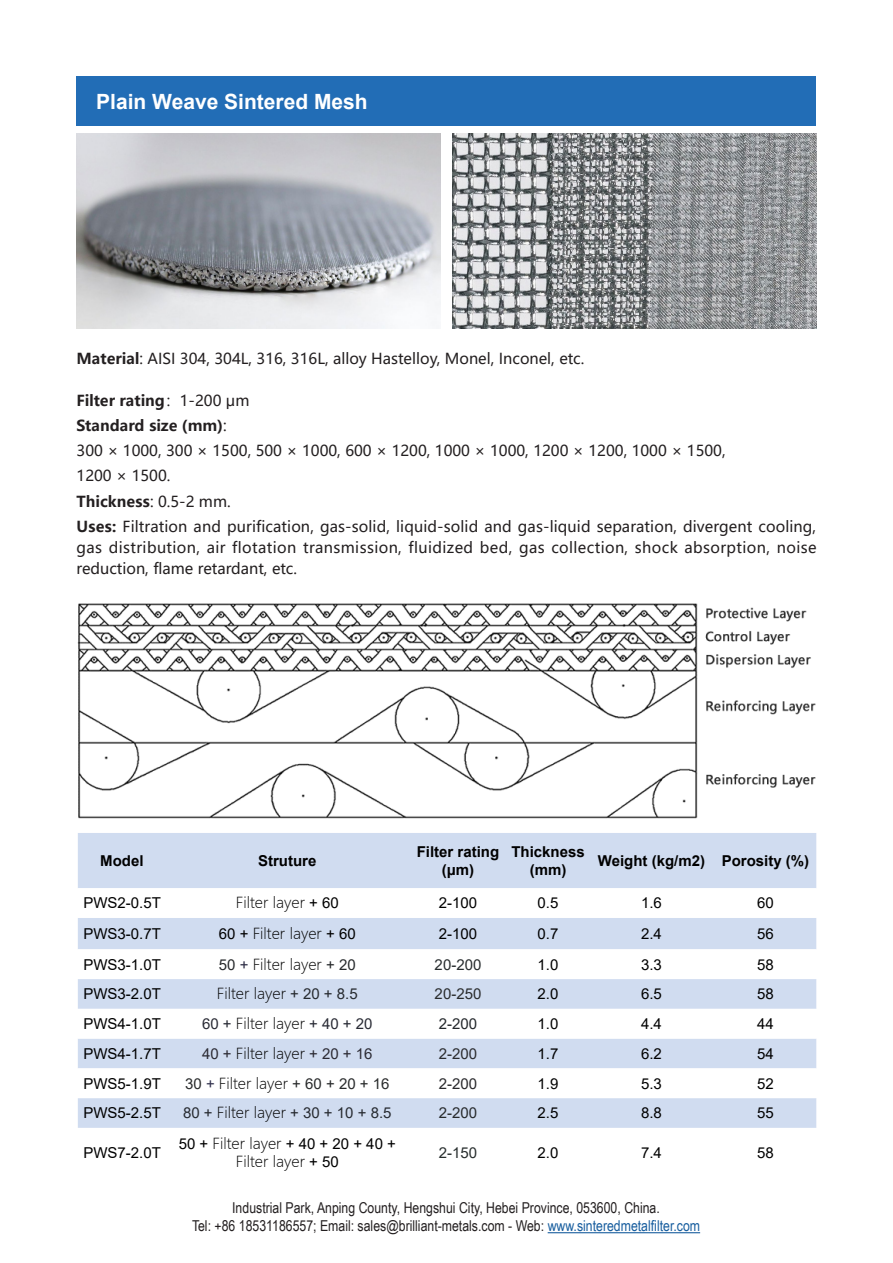
<style>
.page{position:relative;width:893px;height:1263px;background:#fff}
.page>*{position:absolute;margin:0;border:0;box-sizing:border-box;transform-origin:0 0}
.t1{font:700 21px "Arial";color:#fff}
.t2{font:15px/21px "Microsoft Ya Hei";color:#231f20;text-align:justify}
.t3{font:15px "Arial";color:#000}
.t4{font:15px/18px "Arial Narrow";color:#231f20;text-align:center}
.t5{font:300 15px/18px "Microsoft Ya Hei";color:#000;text-align:center}
.t6{font:700 15px/18px "Arial";color:#000;text-align:center}
.t7{font:700 15px "Microsoft Ya Hei";color:#231f20}
.t8{font:15px "Arial";color:#272b31}
.t9{font:15px "Arial";color:#292b2c}
.t10{font:15px "Arial";color:#272c2e}
.t11{font:15px "Arial";color:#2a2c2d}
.t12{font:15px "Arial";color:#24282c}
.t13{font:15px "Arial";color:#2b2c2f}
.t14{font:15px "Arial";color:#2a2a2d}
.t15{font:15px "Arial";color:#272a2c}
.t16{font:15px "Arial";color:#282e2e}
.s1{font-weight:700}
.s2{font-weight:400}
.s3{font-family:"Arial";font-weight:400}
.s4{font-family:"Arial";font-weight:400;color:#272a2c}
.s5{font-family:"Arial";font-weight:400;color:#2f2f47}
.s6{font-family:"Arial";font-weight:400;color:#272b30}
.s7{font-family:"Arial";font-weight:400;color:#292b35}
.s8{font-family:"Arial";font-weight:400;color:#2c2b34}
.s9{color:#343450}
.s10{font-family:"Microsoft Ya Hei";font-weight:300;color:#000}
.s11{color:#175d9e}
</style>
<div class="page">
<hr style="left:548px;top:1232px;width:152px;height:1px;background:#175d9e">
<div style="left:77px;top:77px;width:739px;height:49px;background:#226db6"></div>
<img style="left:77px;top:133px;width:363px;height:196px">
<img style="left:77px;top:603px;width:738px;height:216px">
<img style="left:453px;top:133px;width:363px;height:196px">
<div style="left:78px;top:833px;width:738px;height:55px;background:#d0dcf0"></div>
<svg style="left:78px;top:918px;width:738px;height:210px;fill:#d0dcf0"></svg>
<p class="t1" style="left:96px;top:87px;width:273px">Plain Weave Sintered Mesh</p>
<p class="t2" style="left:77px;top:347px;width:509px"><span class="s1">Material</span>: AISI 304, 304L, 316, 316L, alloy Hastelloy, Monel, Inconel, etc.</p>
<p class="t7" style="left:77px;top:390px;width:174px">Filter rating<span class="s2">：1-200 μm</span></p>
<p class="t7" style="left:77px;top:415px;width:152px">Standard size (mm)<span class="s2">:</span></p>
<p class="t2" style="left:77px;top:440px;width:651px">300 × 1000, 300 × 1500, 500 × 1000, 600 × 1200, 1000 × 1000, 1200 × 1200, 1000 × 1500,</p>
<p class="t2" style="left:77px;top:465px;width:95px">1200 × 1500.</p>
<p class="t7" style="left:77px;top:491px;width:156px">Thickness<span class="s2">: 0.5-2 mm.</span></p>
<p class="t2" style="left:77px;top:516px;width:742px"><span class="s1">Uses:</span> Filtration and purification, gas-solid, liquid-solid and gas-liquid separation, divergent cooling, gas distribution, air flotation transmission, fluidized bed, gas collection, shock absorption, noise reduction, flame retardant, etc.</p>
<p class="t6" style="left:100px;top:852px;width:45px">Model</p>
<p class="t6" style="left:258px;top:852px;width:60px">Struture</p>
<p class="t6" style="left:417px;top:843px;width:84px">Filter rating (μm)</p>
<p class="t6" style="left:511px;top:843px;width:75px">Thickness (mm)</p>
<p class="t6" style="left:598px;top:852px;width:109px">Weight (kg/m2)</p>
<p class="t6" style="left:722px;top:852px;width:89px">Porosity (%)</p>
<p class="t3" style="left:83px;top:893px;width:79px">PWS2-0.5T</p>
<p class="t5" style="left:236px;top:894px;width:104px">Filter layer <span class="s3">+ 60</span></p>
<p class="t3" style="left:439px;top:893px;width:40px">2-100</p>
<p class="t3" style="left:538px;top:893px;width:22px">0.5</p>
<p class="t3" style="left:641px;top:893px;width:22px">1.6</p>
<p class="t3" style="left:757px;top:893px;width:18px">60</p>
<p class="t3" style="left:83px;top:923px;width:79px">PWS3-0.7T</p>
<p class="t5" style="left:219px;top:924px;width:138px"><span class="s3">60 +</span> Filter layer <span class="s3">+ 60</span></p>
<p class="t3" style="left:439px;top:923px;width:40px">2-100</p>
<p class="t3" style="left:538px;top:923px;width:22px">0.7</p>
<p class="t3" style="left:641px;top:923px;width:22px">2.4</p>
<p class="t3" style="left:757px;top:923px;width:18px">56</p>
<p class="t3" style="left:83px;top:954px;width:79px">PWS3-1.0T</p>
<p class="t5" style="left:219px;top:955px;width:138px"><span class="s4">50</span> <span class="s5">+</span> Filter layer <span class="s4">+ 20</span></p>
<p class="t10" style="left:435px;top:954px;width:48px">20-200</p>
<p class="t3" style="left:538px;top:954px;width:22px">1.0</p>
<p class="t3" style="left:641px;top:954px;width:22px">3.3</p>
<p class="t3" style="left:757px;top:954px;width:18px">58</p>
<p class="t3" style="left:83px;top:984px;width:79px">PWS3-2.0T</p>
<p class="t5" style="left:217px;top:984px;width:142px">Filter layer <span class="s6">+ 20 + 8.5</span></p>
<p class="t11" style="left:435px;top:984px;width:48px">20-250</p>
<p class="t3" style="left:538px;top:984px;width:22px">2.0</p>
<p class="t3" style="left:641px;top:984px;width:22px">6.5</p>
<p class="t3" style="left:757px;top:984px;width:18px">58</p>
<p class="t3" style="left:83px;top:1013px;width:79px">PWS4-1.0T</p>
<p class="t5" style="left:202px;top:1014px;width:172px"><span class="s7">60 +</span> Filter layer <span class="s7">+ 40 + 20</span></p>
<p class="t12" style="left:439px;top:1013px;width:40px">2-200</p>
<p class="t3" style="left:538px;top:1013px;width:22px">1.0</p>
<p class="t3" style="left:641px;top:1013px;width:22px">4.4</p>
<p class="t3" style="left:757px;top:1013px;width:18px">44</p>
<p class="t3" style="left:83px;top:1043px;width:79px">PWS4-1.7T</p>
<p class="t5" style="left:202px;top:1044px;width:172px"><span class="s8">40 +</span> Filter layer <span class="s8">+ 20 + 16</span></p>
<p class="t13" style="left:439px;top:1043px;width:40px">2-200</p>
<p class="t3" style="left:538px;top:1043px;width:22px">1.7</p>
<p class="t3" style="left:641px;top:1043px;width:22px">6.2</p>
<p class="t3" style="left:757px;top:1043px;width:18px">54</p>
<p class="t3" style="left:83px;top:1073px;width:79px">PWS5-1.9T</p>
<p class="t9" style="left:185px;top:1073px;width:206px">30 <span class="s9">+</span> <span class="s10">Filter layer</span> + 60 + 20 + 16</p>
<p class="t14" style="left:439px;top:1073px;width:40px">2-200</p>
<p class="t3" style="left:538px;top:1073px;width:22px">1.9</p>
<p class="t3" style="left:641px;top:1073px;width:22px">5.3</p>
<p class="t3" style="left:757px;top:1073px;width:18px">52</p>
<p class="t3" style="left:83px;top:1103px;width:79px">PWS5-2.5T</p>
<p class="t8" style="left:183px;top:1103px;width:210px">80 + <span class="s10">Filter layer</span> + 30 + 10 + 8.5</p>
<p class="t15" style="left:439px;top:1103px;width:40px">2-200</p>
<p class="t3" style="left:538px;top:1103px;width:22px">2.5</p>
<p class="t3" style="left:641px;top:1103px;width:22px">8.8</p>
<p class="t3" style="left:757px;top:1103px;width:18px">55</p>
<p class="t3" style="left:83px;top:1143px;width:79px">PWS7-2.0T</p>
<p class="t5" style="left:179px;top:1134px;width:219px"><span class="s3">50 +</span> Filter layer <span class="s3">+ 40 + 20 + 40 +<br></span>Filter layer <span class="s3">+ 50</span></p>
<p class="t16" style="left:439px;top:1143px;width:40px">2-150</p>
<p class="t3" style="left:538px;top:1143px;width:22px">2.0</p>
<p class="t3" style="left:641px;top:1143px;width:22px">7.4</p>
<p class="t3" style="left:757px;top:1143px;width:18px">58</p>
<p class="t4" style="left:192px;top:1198px;width:510px">Industrial Park, Anping County, Hengshui City, Hebei Province, 053600, China.<br>Tel: +86 18531186557; Email: sales@brilliant-metals.com - Web: <span class="s11">www.sinteredmetalfilter.com</span></p>
</div>
